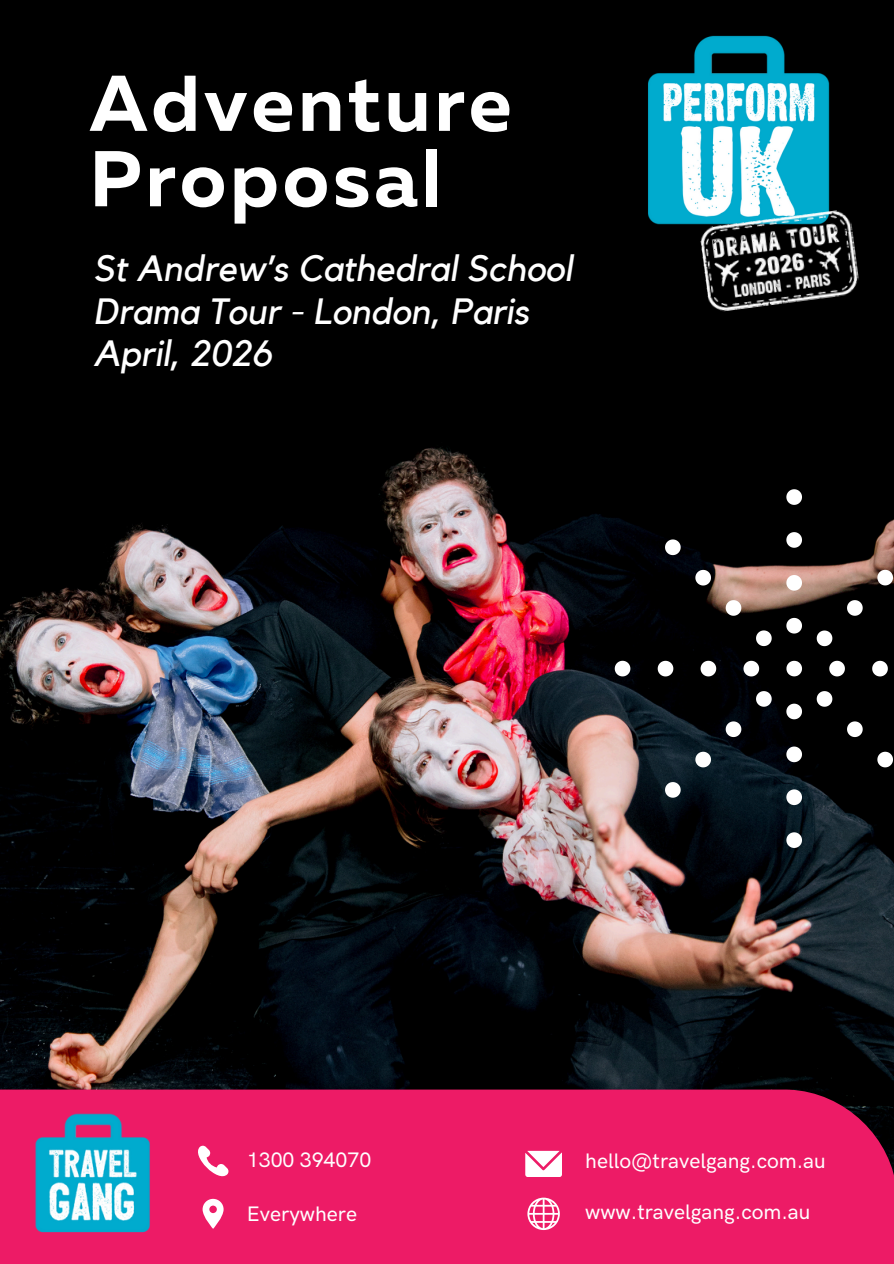
<style>
.page{position:relative;width:894px;height:1264px;background:#fff}
.page>*{position:absolute;margin:0;border:0;box-sizing:border-box;transform-origin:0 0}
.t1{font:700 78.75px/75.3px "Muller";letter-spacing:.045em;color:#fff}
.t2{font:italic 36.45px/42.8px "Kollektif";color:#fff}
.t3{font:500 21px "HK Grotesk Pro";color:#fff}
</style>
<div class="page">
<img style="left:0;top:0;width:893px;height:1089px">
<svg style="left:786px;top:489px;width:15px;height:16px"></svg>
<svg style="left:786px;top:532px;width:15px;height:16px"></svg>
<svg style="left:786px;top:575px;width:15px;height:15px"></svg>
<svg style="left:786px;top:618px;width:15px;height:15px"></svg>
<svg style="left:786px;top:703px;width:15px;height:16px"></svg>
<svg style="left:786px;top:746px;width:15px;height:16px"></svg>
<svg style="left:786px;top:789px;width:15px;height:16px"></svg>
<svg style="left:786px;top:832px;width:15px;height:16px"></svg>
<svg style="left:871px;top:660px;width:16px;height:16px"></svg>
<svg style="left:829px;top:660px;width:15px;height:16px"></svg>
<svg style="left:743px;top:660px;width:16px;height:16px"></svg>
<svg style="left:700px;top:660px;width:16px;height:16px"></svg>
<svg style="left:657px;top:660px;width:16px;height:16px"></svg>
<svg style="left:614px;top:660px;width:16px;height:16px"></svg>
<svg style="left:877px;top:570px;width:15px;height:15px"></svg>
<svg style="left:846px;top:600px;width:16px;height:15px"></svg>
<svg style="left:816px;top:630px;width:16px;height:16px"></svg>
<svg style="left:755px;top:691px;width:16px;height:15px"></svg>
<svg style="left:725px;top:721px;width:16px;height:16px"></svg>
<svg style="left:695px;top:751px;width:15px;height:16px"></svg>
<svg style="left:664px;top:782px;width:16px;height:15px"></svg>
<svg style="left:877px;top:751px;width:15px;height:16px"></svg>
<svg style="left:846px;top:721px;width:16px;height:16px"></svg>
<svg style="left:816px;top:691px;width:16px;height:15px"></svg>
<svg style="left:786px;top:661px;width:15px;height:15px"></svg>
<svg style="left:755px;top:630px;width:16px;height:16px"></svg>
<svg style="left:725px;top:600px;width:16px;height:15px"></svg>
<svg style="left:695px;top:570px;width:15px;height:15px"></svg>
<svg style="left:664px;top:539px;width:16px;height:16px"></svg>
<img style="left:639px;top:29px;width:199px;height:206px">
<img style="left:698px;top:209px;width:162px;height:104px">
<div style="left:0;top:1089px;width:893px;height:174px;background:#ed1b66"></div>
<img style="left:35px;top:1113px;width:115px;height:120px">
<svg style="left:198px;top:1145px;width:31px;height:32px"></svg>
<svg style="left:202px;top:1198px;width:21px;height:30px"></svg>
<svg style="left:525px;top:1150px;width:37px;height:26px"></svg>
<svg style="left:527px;top:1197px;width:32px;height:32px"></svg>
<p class="t1" style="left:89px;top:72px;width:424px">Adventure<br>Proposal</p>
<p class="t2" style="left:93px;top:248px;width:480px">St Andrew’s Cathedral School<br>Drama Tour - London, Paris<br>April, 2026</p>
<h2 class="t3" style="left:247px;top:1147px;width:126px">1300 394070</h2>
<p class="t3" style="left:247px;top:1201px;width:112px">Everywhere</p>
<p class="t3" style="left:585px;top:1148px;width:242px">hello@travelgang.com.au</p>
<p class="t3" style="left:585px;top:1200px;width:227px">www.travelgang.com.au</p>
</div>
